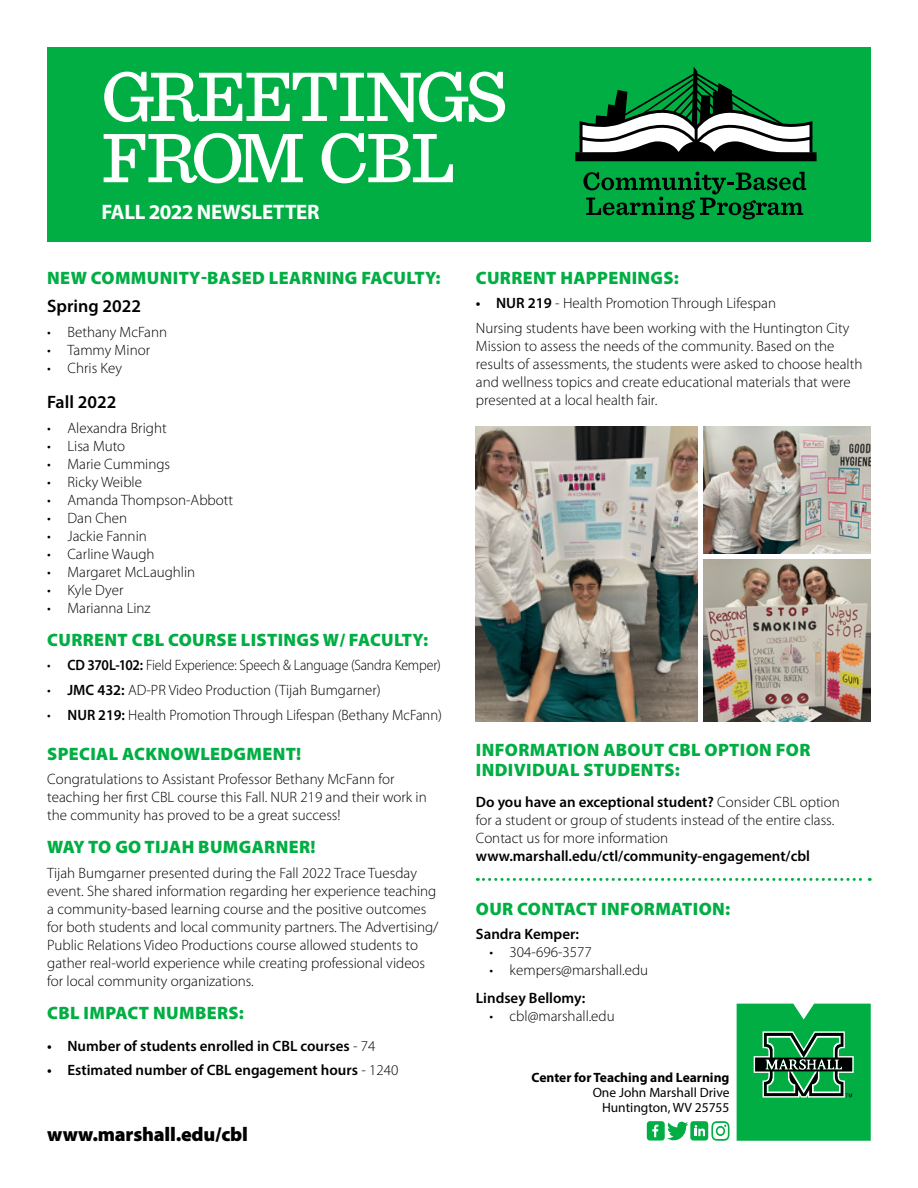
<style>
.page{position:relative;width:918px;height:1188px;background:#fff}
.page>*{position:absolute;margin:0;border:0;box-sizing:border-box;transform-origin:0 0}
.t1{font:500 73.2px/61.3px "Sentinel";letter-spacing:-.03em;color:#fff}
.t2{font:700 21px "Myriad Pro";letter-spacing:-.01em;color:#fff}
.t3{font:900 19.95px "Myriad Pro";letter-spacing:-.01em;color:#000}
.t4{font:900 18px/19.5px "Myriad Pro";letter-spacing:.02em;color:#00ae43}
.t5{font:600 18px "Myriad Pro";color:#000}
.t6{font:300 15px/18px "Myriad Pro";color:#000}
.t7{font:600 15px "Myriad Pro";color:#000}
.t8{font:300 15px "Myriad Pro";color:#000;scale:.93 1}
.t9{font:13.5px/15px "Myriad Pro";color:#000;text-align:right}
.t10{font:700 13.5px "Myriad Pro";color:#000}
.s1{font-weight:600}
.s2{font-weight:300}
</style>
<div class="page">
<div style="left:47px;top:47px;width:824px;height:195px;background:#00ae43"></div>
<svg style="left:575px;top:67px;width:242px;height:94px"></svg>
<svg style="left:583px;top:172px;width:223px;height:48px"></svg>
<svg style="left:667px;top:1122px;width:21px;height:18px"></svg>
<svg style="left:711px;top:1121px;width:19px;height:20px"></svg>
<div style="left:690px;top:1121px;width:18px;height:20px;background:#00ae43;border-radius:3px"></div>
<svg style="left:695px;top:1125px;width:10px;height:11px"></svg>
<div style="left:647px;top:1121px;width:18px;height:20px;background:#00ae43;border-radius:3px"></div>
<svg style="left:652px;top:1125px;width:6px;height:12px"></svg>
<svg style="left:737px;top:1004px;width:134px;height:137px"></svg>
<svg style="left:477px;top:878px;width:393px;height:3px"></svg>
<img style="left:704px;top:559px;width:167px;height:163px">
<img style="left:704px;top:426px;width:167px;height:127px">
<img style="left:476px;top:426px;width:222px;height:296px">
<h1 class="t1" style="left:101px;top:62px;width:408px">GREETINGS<br>FROM CBL</h1>
<h2 class="t2" style="left:101px;top:198px;width:220px">FALL 2022 NEWSLETTER</h2>
<p class="t4" style="left:47px;top:267px;width:395px">NEW COMMUNITY-BASED LEARNING FACULTY:</p>
<p class="t5" style="left:47px;top:295px;width:95px">Spring 2022</p>
<p class="t6" style="left:47px;top:323px;width:121px">• Bethany McFann</p>
<p class="t6" style="left:47px;top:341px;width:104px">• Tammy Minor</p>
<p class="t6" style="left:47px;top:359px;width:76px">• Chris Key</p>
<p class="t5" style="left:47px;top:390px;width:71px">Fall 2022</p>
<p class="t6" style="left:47px;top:419px;width:121px">• Alexandra Bright</p>
<p class="t6" style="left:47px;top:437px;width:80px">• Lisa Muto</p>
<p class="t6" style="left:47px;top:455px;width:124px">• Marie Cummings</p>
<p class="t6" style="left:47px;top:473px;width:96px">• Ricky Weible</p>
<p class="t6" style="left:47px;top:491px;width:187px">• Amanda Thompson-Abbott</p>
<p class="t6" style="left:47px;top:509px;width:81px">• Dan Chen</p>
<p class="t6" style="left:47px;top:527px;width:101px">• Jackie Fannin</p>
<p class="t6" style="left:47px;top:545px;width:109px">• Carline Waugh</p>
<p class="t6" style="left:47px;top:563px;width:150px">• Margaret McLaughlin</p>
<p class="t6" style="left:47px;top:581px;width:78px">• Kyle Dyer</p>
<p class="t6" style="left:47px;top:599px;width:105px">• Marianna Linz</p>
<p class="t4" style="left:47px;top:629px;width:382px">CURRENT CBL COURSE LISTINGS W/ FACULTY:</p>
<p class="t8" style="left:47px;top:656px;width:425px">• <span class="s1">CD 370L-102:</span> Field Experience: Speech &amp; Language (Sandra Kemper)</p>
<p class="t6" style="left:47px;top:681px;width:335px">• <span class="s1">JMC 432:</span> AD-PR Video Production (Tijah Bumgarner)</p>
<p class="t6" style="left:47px;top:706px;width:396px">• <span class="s1">NUR 219:</span> Health Promotion Through Lifespan (Bethany McFann)</p>
<p class="t4" style="left:47px;top:743px;width:256px">SPECIAL ACKNOWLEDGMENT!</p>
<p class="t6" style="left:47px;top:770px;width:381px">Congratulations to Assistant Professor Bethany McFann for teaching her first CBL course this Fall. NUR 219 and their work in the community has proved to be a great success!</p>
<p class="t4" style="left:47px;top:837px;width:270px">WAY TO GO TIJAH BUMGARNER!</p>
<p class="t6" style="left:47px;top:864px;width:393px">Tijah Bumgarner presented during the Fall 2022 Trace Tuesday event. She shared information regarding her experience teaching a community-based learning course and the positive outcomes for both students and local community partners. The Advertising/ Public Relations Video Productions course allowed students to gather real-world experience while creating professional videos for local community organizations.</p>
<p class="t4" style="left:47px;top:1003px;width:198px">CBL IMPACT NUMBERS:</p>
<p class="t7" style="left:47px;top:1036px;width:330px">• Number of students enrolled in CBL courses <span class="s2">- 74</span></p>
<p class="t7" style="left:47px;top:1061px;width:353px">• Estimated number of CBL engagement hours <span class="s2">- 1240</span></p>
<h3 class="t3" style="left:47px;top:1121px;width:202px">www.marshall.edu/cbl</h3>
<p class="t4" style="left:476px;top:267px;width:205px">CURRENT HAPPENINGS:</p>
<p class="t6" style="left:476px;top:291px;width:375px;line-height:24.8px"><span class="s1">• NUR 219</span> - Health Promotion Through Lifespan<br>Nursing students have been working with the Huntington City</p>
<p class="t6" style="left:476px;top:337px;width:388px">Mission to assess the needs of the community. Based on the results of assessments, the students were asked to choose health and wellness topics and create educational materials that were presented at a local health fair.</p>
<p class="t4" style="left:476px;top:740px;width:336px">INFORMATION ABOUT CBL OPTION FOR<br>INDIVIDUAL STUDENTS:</p>
<p class="t6" style="left:476px;top:793px;width:365px"><span class="s1">Do you have an exceptional student?</span> Consider CBL option for a student or group of students instead of the entire class.<br>Contact us for more information</p>
<p class="t7" style="left:476px;top:847px;width:336px">www.marshall.edu/ctl/community-engagement/cbl</p>
<p class="t4" style="left:476px;top:898px;width:256px">OUR CONTACT INFORMATION:</p>
<p class="t7" style="left:476px;top:925px;width:105px">Sandra Kemper:</p>
<p class="t6" style="left:489px;top:943px;width:104px">• 304-696-3577</p>
<p class="t6" style="left:489px;top:961px;width:160px">• kempers@marshall.edu</p>
<p class="t7" style="left:476px;top:988px;width:111px">Lindsey Bellomy:</p>
<p class="t6" style="left:489px;top:1007px;width:127px">• cbl@marshall.edu</p>
<p class="t10" style="left:532px;top:1068px;width:199px">Center for Teaching and Learning</p>
<p class="t9" style="left:593px;top:1084px;width:138px">One John Marshall Drive<br>Huntington, WV 25755</p>
</div>
